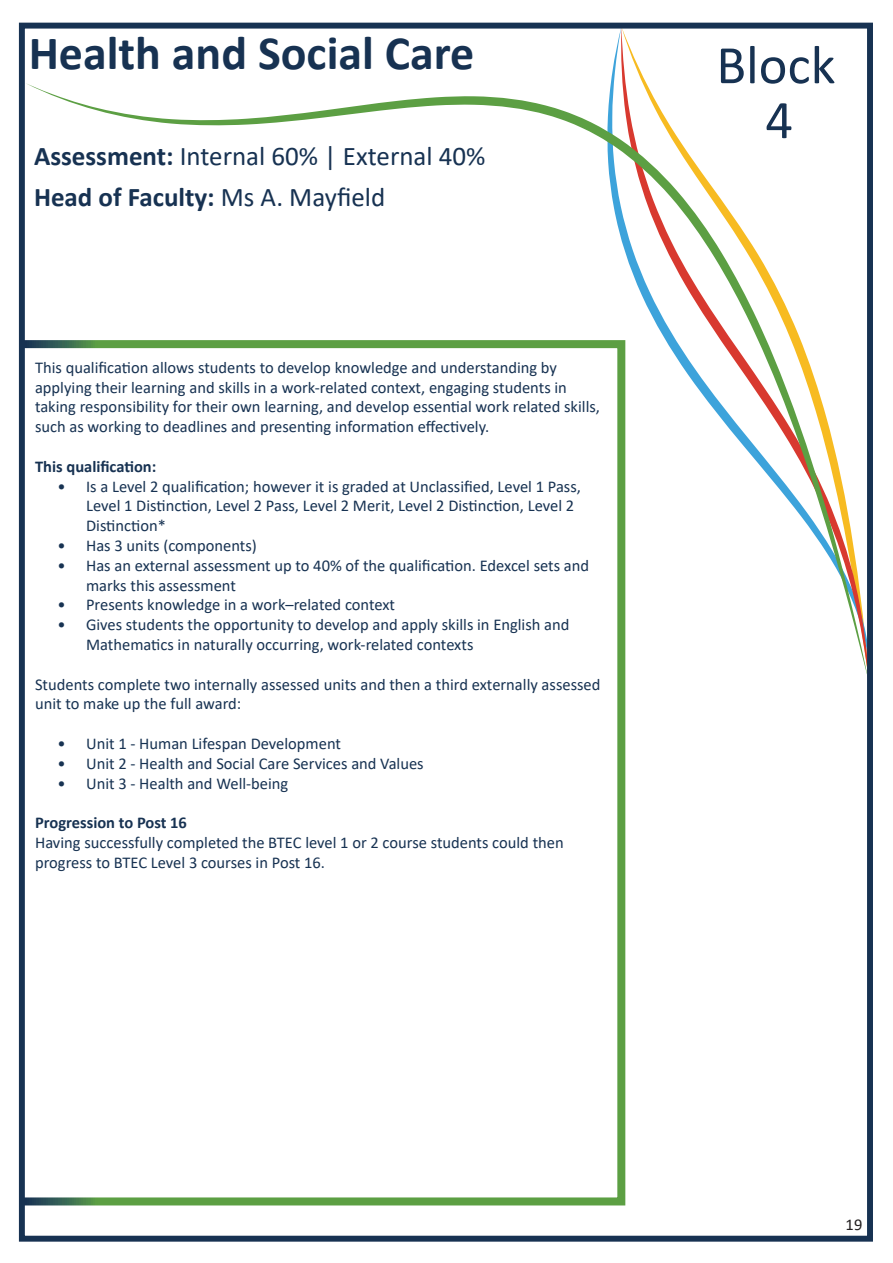
<style>
.page{position:relative;width:893px;height:1263px;background:#fff}
.page>*{position:absolute;margin:0;border:0;box-sizing:border-box;transform-origin:0 0}
.t1{font:54.75px/54.9px "Calibri";color:#173252;text-align:center}
.Course_Title{font:700 48px "Calibri";color:#173252}
.Course_Details{font:27px "Calibri";color:#173252}
.Course_Details-2{font:700 27px "Calibri";color:#173252}
.General_Text{font:16.5px/19.8px "Calibri";color:#173252}
.General_Text-2{font:700 16.5px "Calibri";color:#173252}
.t2{font:16.5px "Calibri";color:#231f20}
.s1{font-weight:700}
.s2{font-weight:400}
</style>
<div class="page">
<div style="left:20px;top:340px;width:605px;height:865px;border:8px solid #fff"></div>
<svg style="left:26px;top:83px;width:840px;height:600px"></svg>
<div style="left:19px;top:23px;width:854px;height:1218px;border:6px solid #173252"></div>
<p class="Course_Title" style="left:29px;top:19px;width:447px">Health and Social Care</p>
<p class="Course_Details" style="left:34px;top:137px;width:453px"><span class="s1">Assessment:</span> Internal 60% | External 40%</p>
<p class="Course_Details-2" style="left:34px;top:178px;width:353px">Head of Faculty: <span class="s2">Ms A. Mayfield</span></p>
<p class="General_Text" style="left:35px;top:357px;width:566px">This qualification allows students to develop knowledge and understanding by applying their learning and skills in a work-related context, engaging students in taking responsibility for their own learning, and develop essential work related skills, such as working to deadlines and presenting information effectively.</p>
<p class="General_Text-2" style="left:35px;top:455px;width:123px">This qualification:</p>
<p class="General_Text" style="left:86px;top:476px;width:496px;text-indent:-28px">• Is a Level 2 qualification; however it is graded at Unclassified, Level 1 Pass,<br>Level 1 Distinction, Level 2 Pass, Level 2 Merit, Level 2 Distinction, Level 2<br>Distinction*</p>
<p class="General_Text" style="left:58px;top:535px;width:201px">• Has 3 units (components)</p>
<p class="General_Text" style="left:86px;top:555px;width:505px;text-indent:-28px">• Has an external assessment up to 40% of the qualification. Edexcel sets and marks this assessment</p>
<p class="General_Text" style="left:58px;top:595px;width:339px">• Presents knowledge in a work–related context</p>
<p class="General_Text" style="left:86px;top:614px;width:485px;text-indent:-28px">• Gives students the opportunity to develop and apply skills in English and<br>Mathematics in naturally occurring, work-related contexts</p>
<p class="General_Text" style="left:35px;top:674px;width:567px">Students complete two internally assessed units and then a third externally assessed unit to make up the full award:</p>
<p class="General_Text" style="left:58px;top:733px;width:285px">• Unit 1 - Human Lifespan Development</p>
<p class="General_Text" style="left:58px;top:753px;width:368px">• Unit 2 - Health and Social Care Services and Values</p>
<p class="General_Text" style="left:58px;top:773px;width:232px">• Unit 3 - Health and Well-being</p>
<p class="General_Text-2" style="left:35px;top:811px;width:153px">Progression to Post 16</p>
<p class="General_Text" style="left:35px;top:832px;width:530px">Having successfully completed the BTEC level 1 or 2 course students could then progress to BTEC Level 3 courses in Post 16.</p>
<h1 class="t1" style="left:716px;top:36px;width:121px">Block<br>4</h1>
<p class="t2" style="left:846px;top:1213px;width:18px">19</p>
</div>
